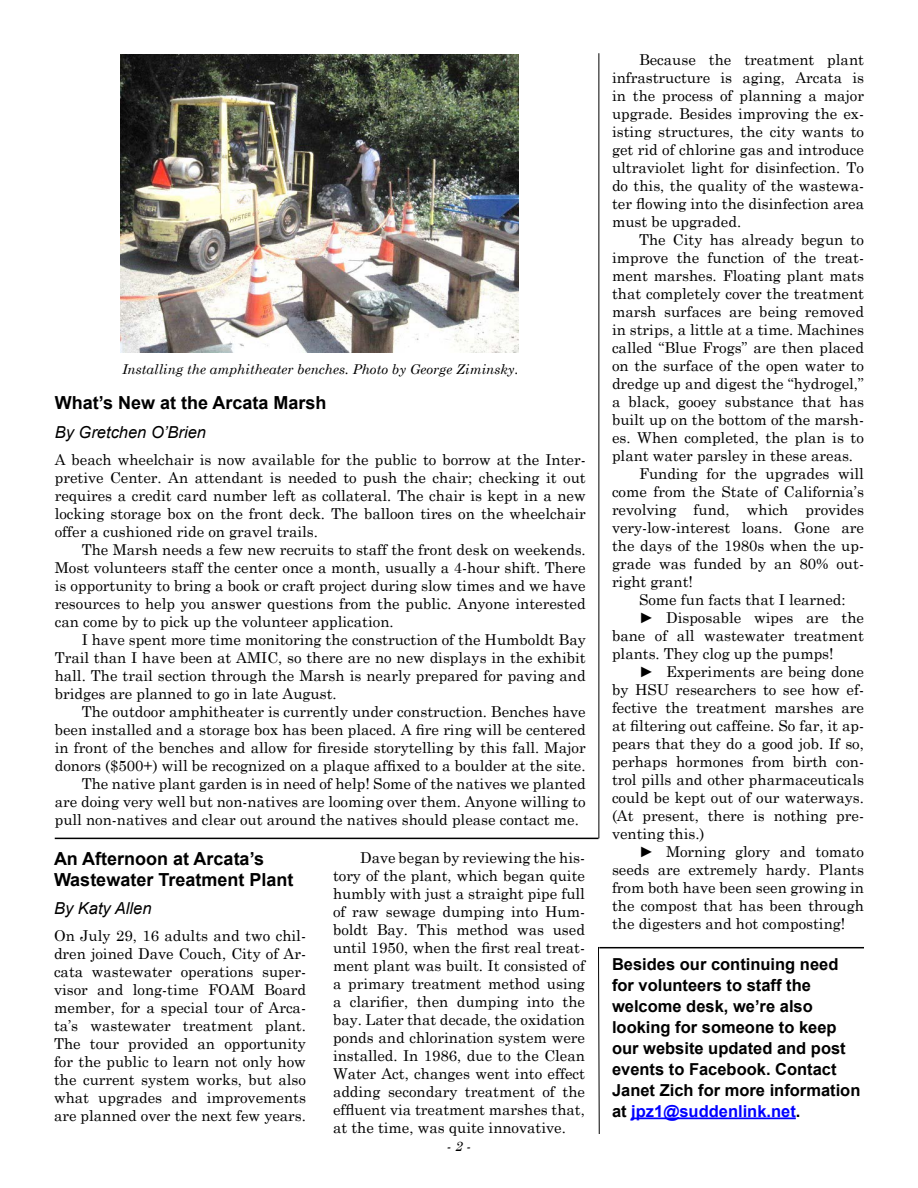
<style>
.page{position:relative;width:918px;height:1188px;background:#fff}
.page>*{position:absolute;margin:0;border:0;box-sizing:border-box;transform-origin:0 0}
.t1{font:700 18px/21px "Arial";color:#000}
.t2{font:700 16.5px/21px "Arial";color:#000}
.byline{font:italic 16.5px "Arial";color:#000}
.noindent{font:15px/18px "Century Schoolbook";color:#000;text-align:justify}
.pagenumber{font:italic 13.5px "Century Schoolbook";color:#000}
.s1{color:#00f}
</style>
<div class="page">
<hr style="left:598px;top:53px;width:1px;height:785px;background:#000">
<hr style="left:599px;top:947px;width:265px;height:1px;background:#000">
<hr style="left:55px;top:838px;width:543px;height:1px;background:#000">
<img style="left:120px;top:54px;width:399px;height:299px">
<hr style="left:631px;top:1117px;width:165px;height:2px;background:#00f">
<svg style="left:598px;top:946px;width:2px;height:188px"></svg>
<p class="pagenumber" style="left:122px;top:359px;width:398px">Installing the amphitheater benches. Photo by George Ziminsky.</p>
<p class="t1" style="left:55px;top:393px;width:273px">What’s New at the Arcata Marsh</p>
<p class="byline" style="left:55px;top:421px;width:153px">By Gretchen O’Brien</p>
<p class="noindent" style="left:55px;top:449px;width:533px">A beach wheelchair is now available for the public to borrow at the Inter&shy;pretive Center. An attendant is needed to push the chair; checking it out requires a credit card number left as collateral. The chair is kept in a new locking storage box on the front deck. The balloon tires on the wheelchair offer a cushioned ride on gravel trails.</p>
<p class="noindent" style="left:55px;top:539px;width:533px;text-indent:27px">The Marsh needs a few new recruits to staff the front desk on weekends.<br>Most volunteers staff the center once a month, usually a 4-hour shift. There is opportunity to bring a book or craft project during slow times and we have resources to help you answer questions from the public. Anyone interested can come by to pick up the volunteer application.</p>
<p class="noindent" style="left:55px;top:629px;width:533px;text-indent:27px">I have spent more time monitoring the construction of the Humboldt Bay Trail than I have been at AMIC, so there are no new displays in the exhibit hall. The trail section through the Marsh is nearly prepared for paving and bridges are planned to go in late August.</p>
<p class="noindent" style="left:55px;top:701px;width:533px;text-indent:27px">The outdoor amphitheater is currently under construction. Benches have been installed and a storage box has been placed. A fire ring will be centered in front of the benches and allow for fireside storytelling by this fall. Major donors ($500+) will be recognized on a plaque affixed to a boulder at the site.</p>
<p class="noindent" style="left:55px;top:773px;width:532px;text-indent:27px">The native plant garden is in need of help! Some of the natives we planted are doing very well but non-natives are looming over them. Anyone willing to pull non-natives and clear out around the natives should please contact me.</p>
<p class="t1" style="left:54px;top:848px;width:241px">An Afternoon at Arcata’s<br>Wastewater Treatment Plant</p>
<p class="byline" style="left:54px;top:898px;width:99px">By Katy Allen</p>
<p class="noindent" style="left:54px;top:925px;width:254px">On July 29, 16 adults and two chil&shy;dren joined Dave Couch, City of Ar&shy;cata wastewater operations super&shy;visor and long-time FOAM Board member, for a special tour of Arca&shy;ta’s wastewater treatment plant.<br>The tour provided an opportunity for the public to learn not only how the current system works, but also what upgrades and improvements are planned over the next few years.</p>
<p class="noindent" style="left:333px;top:847px;width:254px;text-indent:27px">Dave began by reviewing the his&shy;tory of the plant, which began quite humbly with just a straight pipe full of raw sewage dumping into Hum&shy;boldt Bay. This method was used until 1950, when the first real treat&shy;ment plant was built. It consisted of a primary treatment method using a clarifier, then dumping into the bay. Later that decade, the oxidation ponds and chlorination system were installed. In 1986, due to the Clean Water Act, changes went into effect adding secondary treatment of the effluent via treatment marshes that, at the time, was quite innovative.</p>
<p class="pagenumber" style="left:447px;top:1136px;width:26px">- 2 -</p>
<p class="noindent" style="left:612px;top:49px;width:254px;text-indent:27px">Because the treatment plant infrastructure is aging, Arcata is in the process of planning a major upgrade. Besides improving the ex&shy;isting structures, the city wants to get rid of chlorine gas and introduce ultraviolet light for disinfection. To do this, the quality of the wastewa&shy;ter flowing into the disinfection area must be upgraded.</p>
<p class="noindent" style="left:612px;top:229px;width:254px;text-indent:27px">The City has already begun to improve the function of the treat&shy;ment marshes. Floating plant mats that completely cover the treatment marsh surfaces are being removed in strips, a little at a time. Machines called “Blue Frogs” are then placed on the surface of the open water to dredge up and digest the “hydrogel,” a black, gooey substance that has built up on the bottom of the marsh&shy;es. When completed, the plan is to plant water parsley in these areas.</p>
<p class="noindent" style="left:612px;top:463px;width:254px;text-indent:27px">Funding for the upgrades will come from the State of California’s revolving fund, which provides very-low-interest loans. Gone are the days of the 1980s when the up&shy;grade was funded by an 80% out&shy;right grant!</p>
<p class="noindent" style="left:639px;top:589px;width:208px">Some fun facts that I learned:</p>
<p class="noindent" style="left:612px;top:607px;width:253px;text-indent:27px">► Disposable wipes are the bane of all wastewater treatment plants. They clog up the pumps!</p>
<p class="noindent" style="left:612px;top:661px;width:254px;text-indent:27px">► Experiments are being done by HSU researchers to see how ef&shy;fective the treatment marshes are at filtering out caffeine. So far, it ap&shy;pears that they do a good job. If so, perhaps hormones from birth con&shy;trol pills and other pharmaceuticals could be kept out of our waterways. (At present, there is nothing pre&shy;venting this.)</p>
<p class="noindent" style="left:612px;top:841px;width:254px;text-indent:27px">► Morning glory and tomato seeds are extremely hardy. Plants from both have been seen growing in the compost that has been through the digesters and hot composting!</p>
<p class="t2" style="left:612px;top:954px;width:250px">Besides our continuing need for volunteers to staff the welcome desk, we’re also looking for someone to keep our website updated and post events to Facebook. Contact<br>Janet Zich for more information at <span class="s1">jpz1@suddenlink.net</span>.</p>
</div>
